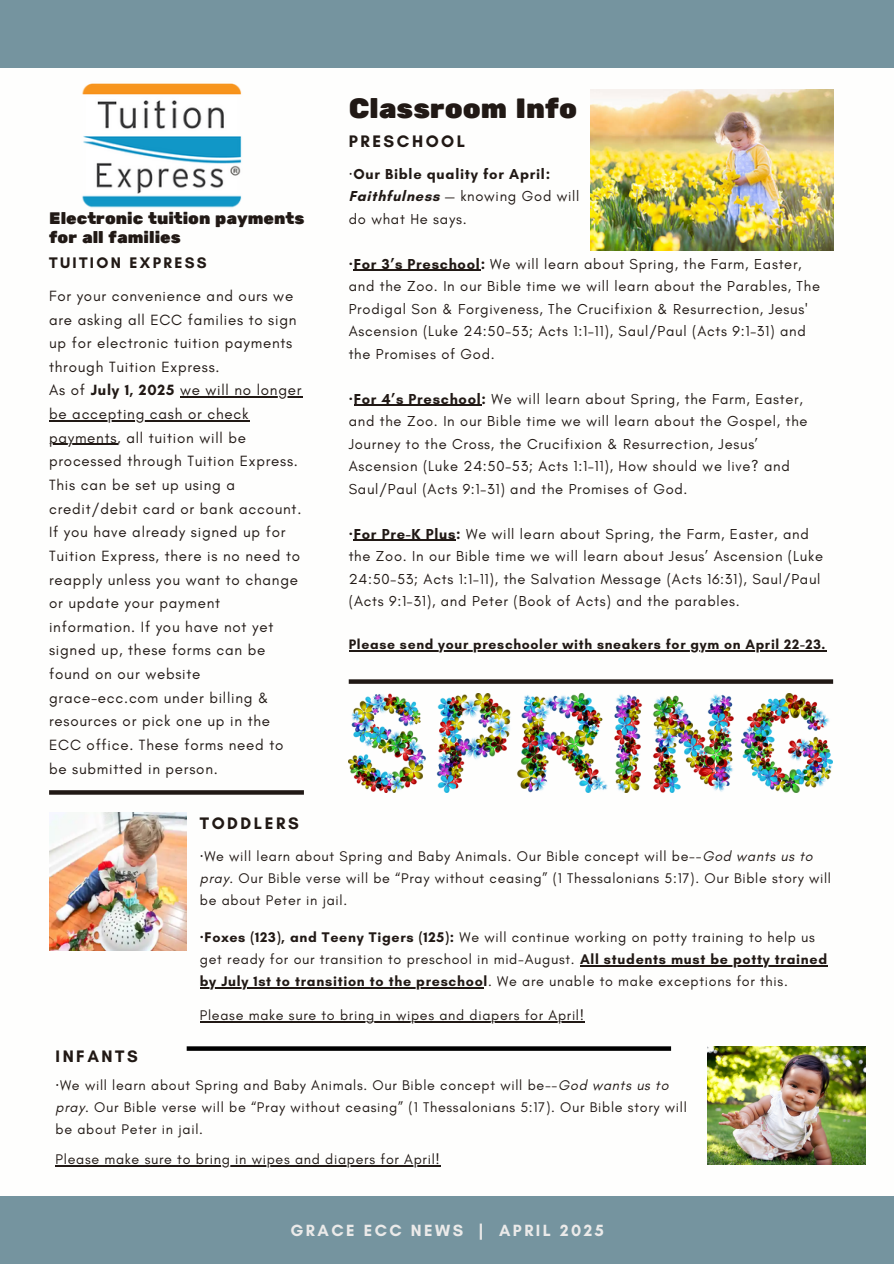
<style>
.page{position:relative;width:894px;height:1264px;background:#fff}
.page>*{position:absolute;margin:0;border:0;box-sizing:border-box;transform-origin:0 0}
.t1{font:27.75px "Rubik One";color:#211915}
.t2{font:700 16.95px "Glacial Indifference";letter-spacing:.15em;color:#211915}
.t3{font:16.65px/19.2px "Rubik One";color:#211915}
.t4{font:700 16.5px "Glacial Indifference";letter-spacing:.15em;color:#ebeae9}
.t5{font:700 15.6px "Glacial Indifference";letter-spacing:.15em;color:#211915}
.t6{font:15.15px/23.7px "Glacial Indifference";letter-spacing:.05em;color:#211915}
.t7{font:14.7px/22.5px "Glacial Indifference";letter-spacing:.05em;color:#211915}
.t8{font:700 14.7px "Glacial Indifference";letter-spacing:.05em;color:#211915}
.t9{font:14.25px/22px "Glacial Indifference";letter-spacing:.05em;color:#211915}
.t10{font:700 13.95px "Glacial Indifference";letter-spacing:.05em;color:#211915}
.s1{font-weight:700}
.s2{font-family:"Noto Sans";font-weight:400}
.s3{font-family:"Noto Sans";font-weight:700}
.s4{font-family:"Noto Sans"}
.s5{font-style:italic}
</style>
<div class="page">
<div style="left:0;top:1196px;width:893px;height:67px;background:#75949f"></div>
<div style="left:0;top:0;width:893px;height:68px;background:#75949f"></div>
<img style="left:82px;top:83px;width:160px;height:125px">
<img style="left:707px;top:1046px;width:157px;height:118px">
<img style="left:49px;top:813px;width:137px;height:137px">
<hr style="left:580px;top:965px;width:247px;height:1px;background:#211915">
<hr style="left:200px;top:987px;width:283px;height:1px;background:#211915">
<hr style="left:200px;top:1021px;width:384px;height:2px;background:#211915">
<hr style="left:56px;top:1165px;width:384px;height:1px;background:#211915">
<svg style="left:348px;top:679px;width:484px;height:4px;background:#332c28"></svg>
<svg style="left:187px;top:1046px;width:484px;height:4px;background:#141414"></svg>
<svg style="left:49px;top:790px;width:255px;height:4px"></svg>
<img style="left:348px;top:693px;width:484px;height:99px">
<img style="left:590px;top:89px;width:242px;height:161px">
<hr style="left:353px;top:270px;width:127px;height:1px;background:#211915">
<hr style="left:353px;top:405px;width:128px;height:1px;background:#211915">
<hr style="left:353px;top:540px;width:103px;height:1px;background:#211915">
<hr style="left:348px;top:650px;width:478px;height:1px;background:#211915">
<hr style="left:180px;top:396px;width:122px;height:2px;background:#211915">
<hr style="left:49px;top:420px;width:200px;height:1px;background:#211915">
<hr style="left:49px;top:444px;width:68px;height:1px;background:#211915">
<p class="t3" style="left:49px;top:209px;width:257px">Electronic tuition payments for all families</p>
<p class="t5" style="left:49px;top:253px;width:159px">TUITION EXPRESS</p>
<p class="t6" style="left:49px;top:284px;width:249px">For your convenience and ours we are asking all ECC families to sign up for electronic tuition payments through Tuition Express.</p>
<h2 class="t6" style="left:49px;top:378px;width:254px">As of <span class="s1">July 1, 2025</span> we will no longer</h2>
<p class="t6" style="left:49px;top:402px;width:201px">be accepting cash or check</p>
<p class="t6" style="left:49px;top:425px;width:254px">payments, all tuition will be processed through Tuition Express.<br>This can be set up using a credit/debit card or bank account.<br>If you have already signed up for<br>Tuition Express, there is no need to reapply unless you want to change or update your payment information. If you have not yet</p>
<h2 class="t6" style="left:49px;top:638px;width:236px">signed up, these forms can be found on our website grace-ecc.com under billing &amp; resources or pick one up in the<br>ECC office. These forms need to be submitted in person.</h2>
<p class="t1" style="left:348px;top:92px;width:230px">Classroom Info</p>
<h1 class="t2" style="left:348px;top:131px;width:118px">PRESCHOOL</h1>
<h2 class="t8" style="left:348px;top:165px;width:203px"><span class="s2">·</span>Our Bible quality for April:</h2>
<p class="t7" style="left:348px;top:185px;width:232px"><span class="s1">Faithfulness</span> — knowing God will</p>
<p class="t7" style="left:348px;top:207px;width:119px">do what He says.</p>
<p class="t7" style="left:348px;top:252px;width:472px"><span class="s3">·</span><span class="s1">For 3’s Preschool:</span> We will learn about Spring, the Farm, Easter, and the Zoo. In our Bible time we will learn about the Parables, The Prodigal Son &amp; Forgiveness, The Crucifixion &amp; Resurrection, Jesus' Ascension (Luke 24:50–53; Acts 1:1–11), Saul/Paul (Acts 9:1–31) and the Promises of God.</p>
<p class="t7" style="left:348px;top:387px;width:460px"><span class="s3">·</span><span class="s1">For 4’s Preschool:</span> We will learn about Spring, the Farm, Easter, and the Zoo. In our Bible time we will learn about the Gospel, the Journey to the Cross, the Crucifixion &amp; Resurrection, Jesus’ Ascension (Luke 24:50–53; Acts 1:1–11), How should we live? and Saul/Paul (Acts 9:1–31) and the Promises of God.</p>
<p class="t7" style="left:348px;top:522px;width:475px"><span class="s3">·</span><span class="s1">For Pre-K Plus:</span> We will learn about Spring, the Farm, Easter, and the Zoo. In our Bible time we will learn about Jesus’ Ascension (Luke 24:50–53; Acts 1:1–11), the Salvation Message (Acts 16:31), Saul/Paul (Acts 9:1–31), and Peter (Book of Acts) and the parables.</p>
<p class="t10" style="left:348px;top:635px;width:478px">Please send your preschooler with sneakers for gym on April 22-23.</p>
<p class="t2" style="left:200px;top:812px;width:100px">TODDLERS</p>
<p class="t9" style="left:200px;top:844px;width:632px"><span class="s4">·</span>We will learn about Spring and Baby Animals. Our Bible concept will be--<span class="s5">God wants us to pray</span>. Our Bible verse will be “Pray without ceasing” (1 Thessalonians 5:17). Our Bible story will be about Peter in jail.</p>
<h3 class="t9" style="left:200px;top:926px;width:628px"><span class="s3">·</span><span class="s1">Foxes (123), and Teeny Tigers (125):</span> We will continue working on potty training to help us get ready for our transition to preschool in mid-August. <span class="s1">All students must be potty trained</span></h3>
<p class="t9" style="left:200px;top:970px;width:589px"><span class="s1">by July 1st to transition to the preschool</span>. We are unable to make exceptions for this.</p>
<p class="t9" style="left:200px;top:1004px;width:385px">Please make sure to bring in wipes and diapers for April!</p>
<p class="t2" style="left:56px;top:1045px;width:84px">INFANTS</p>
<p class="t9" style="left:56px;top:1073px;width:632px"><span class="s4">·</span>We will learn about Spring and Baby Animals. Our Bible concept will be--<span class="s5">God wants us to pray</span>. Our Bible verse will be “Pray without ceasing” (1 Thessalonians 5:17). Our Bible story will be about Peter in jail.</p>
<p class="t9" style="left:56px;top:1148px;width:386px">Please make sure to bring in wipes and diapers for April!</p>
<h4 class="t4" style="left:290px;top:1220px;width:315px">GRACE ECC NEWS | APRIL 2025</h4>
</div>
